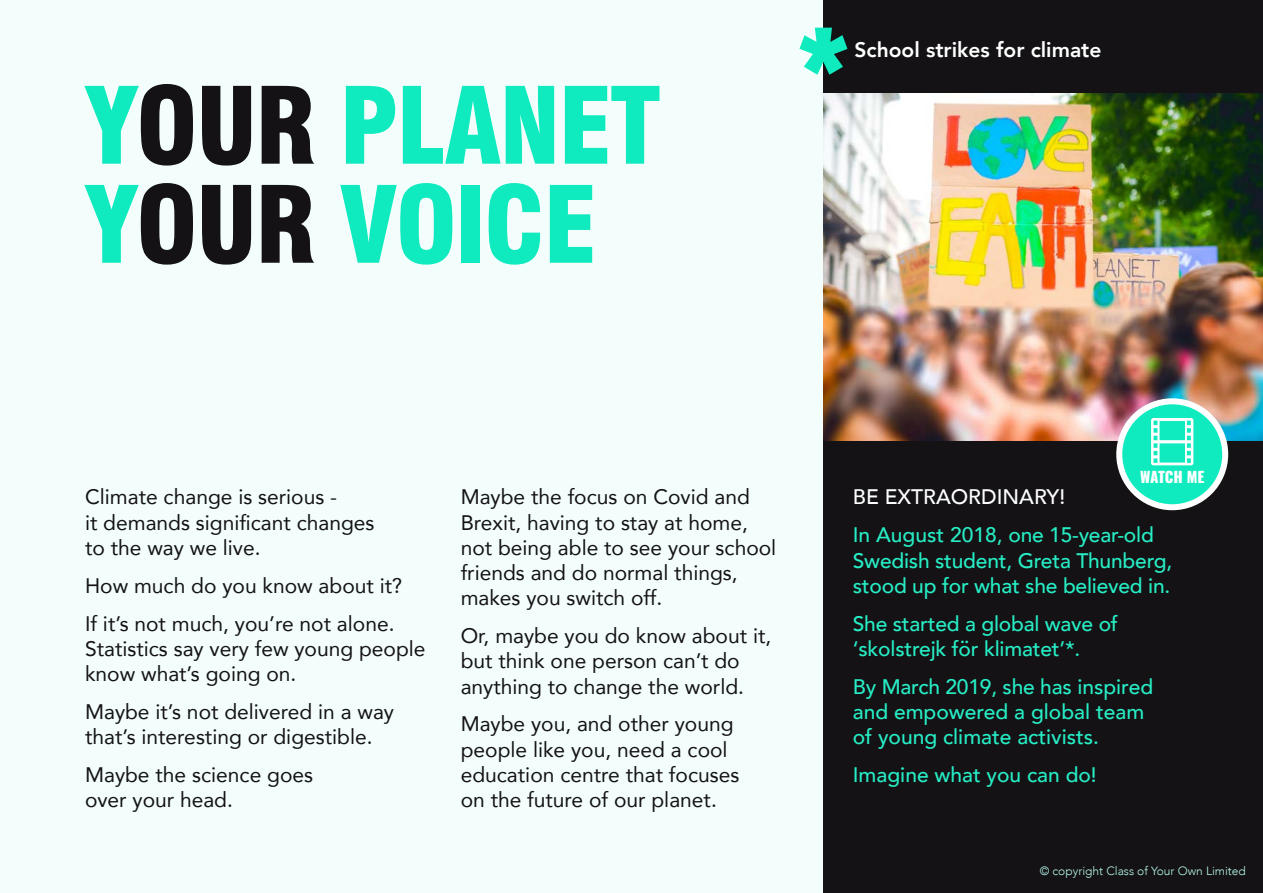
<style>
.page{position:relative;width:1263px;height:893px;background:#f3fefc}
.page>*{position:absolute;margin:0;border:0;box-sizing:border-box;transform-origin:0 0}
.t1{font:900 condensed 103.5px/99px "Swiss 721 BT";letter-spacing:-.02em;color:#0febbf}
.t2{font:21px/25.2px "Avenir";color:#141215}
.t3{font:500 21px/25.2px "Avenir";letter-spacing:-.01em;color:#27edc5}
.t4{font:800 21px "Avenir";color:#fff}
.t5{font:500 21px "Avenir";color:#fff}
.t6{font:800 15px "Oswald";letter-spacing:-.01em;color:#fff}
.t7{font:300 12px "Avenir";color:#b7f9ec}
.s1{color:#141215}
</style>
<div class="page">
<div style="left:824px;top:0;width:439px;height:893px;background:#141215"></div>
<img style="left:824px;top:93px;width:439px;height:347px">
<svg style="left:799px;top:28px;width:48px;height:47px"></svg>
<div style="left:1119px;top:401px;width:106px;height:106px;background:#0febbf;border-radius:50%"></div>
<div style="left:1116px;top:398px;width:112px;height:112px;border:6px solid #fff;border-radius:50%"></div>
<svg style="left:1151px;top:418px;width:42px;height:47px"></svg>
<h1 class="t1" style="left:85px;top:77px;width:577px">Y<span class="s1">OUR</span> PLANET<br>Y<span class="s1">OUR</span> VOICE</h1>
<p class="t4" style="left:854px;top:33px;width:248px">School strikes for climate</p>
<p class="t2" style="left:85px;top:484px;width:291px">Climate change is serious -<br>it demands significant changes to the way we live.</p>
<p class="t2" style="left:85px;top:566px;width:319px;line-height:38px">How much do you know about it?<br>If it’s not much, you’re not alone.</p>
<p class="t2" style="left:85px;top:635px;width:342px">Statistics say very few young people know what’s going on.</p>
<p class="t2" style="left:85px;top:699px;width:310px">Maybe it’s not delivered in a way that’s interesting or digestible.</p>
<p class="t2" style="left:85px;top:762px;width:230px">Maybe the science goes over your head.</p>
<p class="t2" style="left:461px;top:484px;width:317px">Maybe the focus on Covid and<br>Brexit, having to stay at home, not being able to see your school friends and do normal things, makes you switch off.</p>
<p class="t2" style="left:461px;top:623px;width:312px">Or, maybe you do know about it, but think one person can’t do anything to change the world.</p>
<p class="t2" style="left:461px;top:711px;width:280px">Maybe you, and other young people like you, need a cool education centre that focuses on the future of our planet.</p>
<p class="t6" style="left:1140px;top:469px;width:66px">WATCH ME</p>
<p class="t5" style="left:853px;top:479px;width:214px">BE EXTRAORDINARY!</p>
<p class="t3" style="left:853px;top:521px;width:321px">In August 2018, one 15-year-old<br>Swedish student, Greta Thunberg, stood up for what she believed in.</p>
<p class="t3" style="left:853px;top:610px;width:267px">She started a global wave of ‘skolstrejk för klimatet’*.</p>
<p class="t3" style="left:853px;top:673px;width:302px">By March 2019, she has inspired and empowered a global team of young climate activists.</p>
<p class="t3" style="left:853px;top:761px;width:245px">Imagine what you can do!</p>
<p class="t7" style="left:1040px;top:864px;width:208px">© copyright Class of Your Own Limited</p>
</div>
